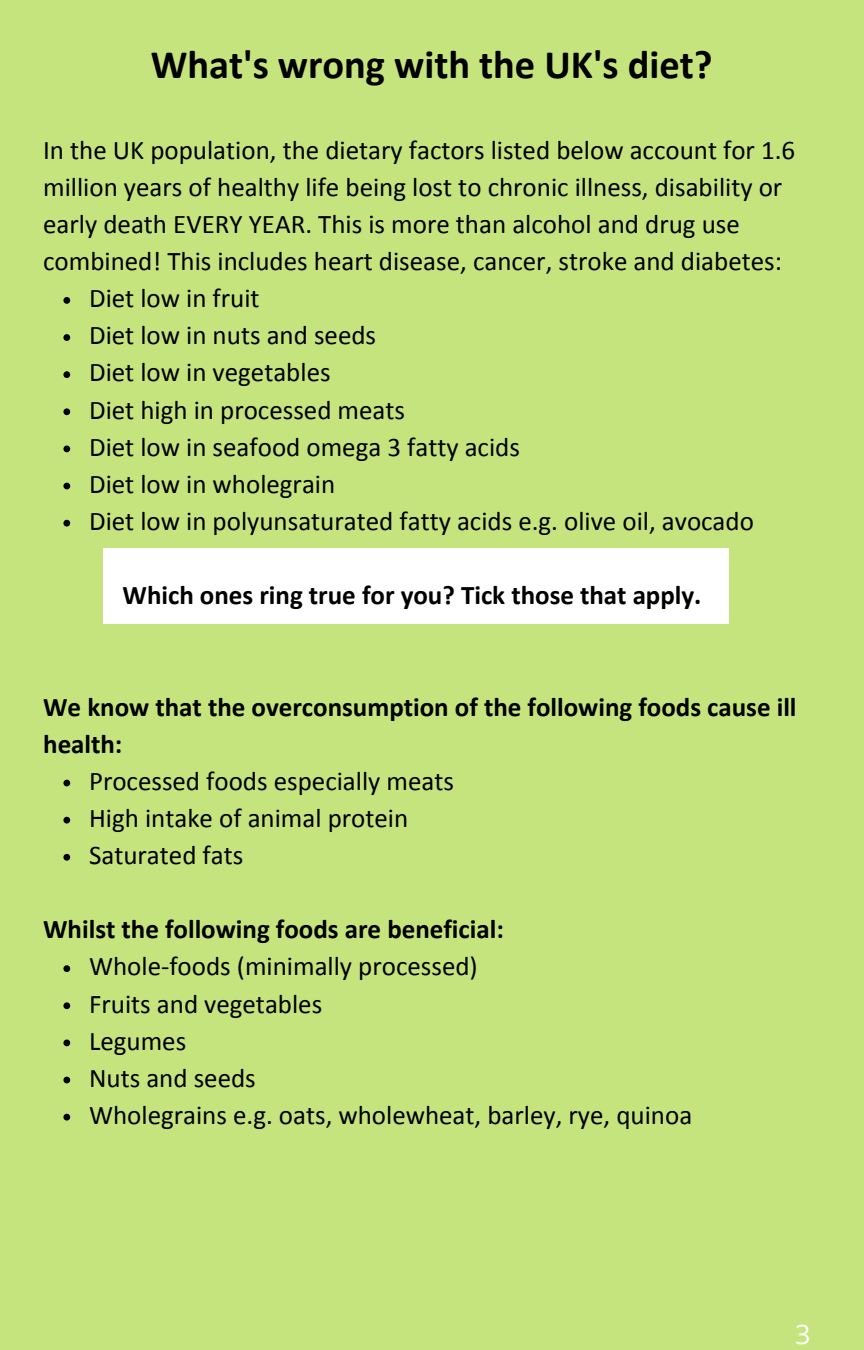
<style>
.page{position:relative;width:864px;height:1350px;background:#c6e47d}
.page>*{position:absolute;margin:0;border:0;box-sizing:border-box;transform-origin:0 0}
.t1{font:700 40.5px "Calibri";color:#000}
.t2{font:27px/37.1px "Calibri";color:#000}
.t3{font:700 27px/37.1px "Calibri";color:#000}
.t4{font:27px "Open Sans";color:#fff}
</style>
<div class="page">
<div style="left:103px;top:548px;width:626px;height:76px;background:#fff"></div>
<svg style="left:63px;top:297px;width:7px;height:7px"></svg>
<svg style="left:63px;top:334px;width:7px;height:7px"></svg>
<svg style="left:63px;top:371px;width:7px;height:7px"></svg>
<svg style="left:63px;top:408px;width:7px;height:7px"></svg>
<svg style="left:63px;top:446px;width:7px;height:6px"></svg>
<svg style="left:63px;top:483px;width:7px;height:6px"></svg>
<svg style="left:63px;top:520px;width:7px;height:7px"></svg>
<svg style="left:63px;top:780px;width:7px;height:6px"></svg>
<svg style="left:63px;top:817px;width:7px;height:7px"></svg>
<svg style="left:63px;top:854px;width:7px;height:7px"></svg>
<svg style="left:63px;top:965px;width:7px;height:7px"></svg>
<svg style="left:63px;top:1002px;width:7px;height:7px"></svg>
<svg style="left:63px;top:1040px;width:7px;height:6px"></svg>
<svg style="left:63px;top:1077px;width:7px;height:6px"></svg>
<svg style="left:63px;top:1114px;width:7px;height:7px"></svg>
<p class="t1" style="left:151px;top:47px;width:563px">What's wrong with the UK's diet?</p>
<p class="t2" style="left:43px;top:133px;width:754px">In the UK population, the dietary factors listed below account for 1.6 million years of healthy life being lost to chronic illness, disability or early death EVERY YEAR. This is more than alcohol and drug use combined! This includes heart disease, cancer, stroke and diabetes:</p>
<p class="t2" style="left:89px;top:282px;width:172px">Diet low in fruit</p>
<p class="t2" style="left:89px;top:319px;width:289px">Diet low in nuts and seeds</p>
<p class="t2" style="left:89px;top:356px;width:243px">Diet low in vegetables</p>
<p class="t2" style="left:89px;top:393px;width:318px">Diet high in processed meats</p>
<p class="t2" style="left:89px;top:430px;width:432px">Diet low in seafood omega 3 fatty acids</p>
<p class="t2" style="left:89px;top:467px;width:248px">Diet low in wholegrain</p>
<p class="t2" style="left:89px;top:505px;width:666px">Diet low in polyunsaturated fatty acids e.g. olive oil, avocado</p>
<p class="t3" style="left:123px;top:579px;width:580px">Which ones ring true for you? Tick those that apply.</p>
<p class="t3" style="left:43px;top:690px;width:755px">We know that the overconsumption of the following foods cause ill health:</p>
<p class="t2" style="left:89px;top:764px;width:366px">Processed foods especially meats</p>
<p class="t2" style="left:89px;top:802px;width:321px">High intake of animal protein</p>
<p class="t2" style="left:89px;top:839px;width:156px">Saturated fats</p>
<p class="t3" style="left:43px;top:913px;width:462px">Whilst the following foods are beneficial:</p>
<p class="t2" style="left:89px;top:950px;width:390px">Whole-foods (minimally processed)</p>
<p class="t2" style="left:89px;top:987px;width:235px">Fruits and vegetables</p>
<p class="t2" style="left:89px;top:1024px;width:99px">Legumes</p>
<p class="t2" style="left:89px;top:1061px;width:168px">Nuts and seeds</p>
<p class="t2" style="left:89px;top:1099px;width:605px">Wholegrains e.g. oats, wholewheat, barley, rye, quinoa</p>
<p class="t4" style="left:795px;top:1315px;width:17px">3</p>
</div>
